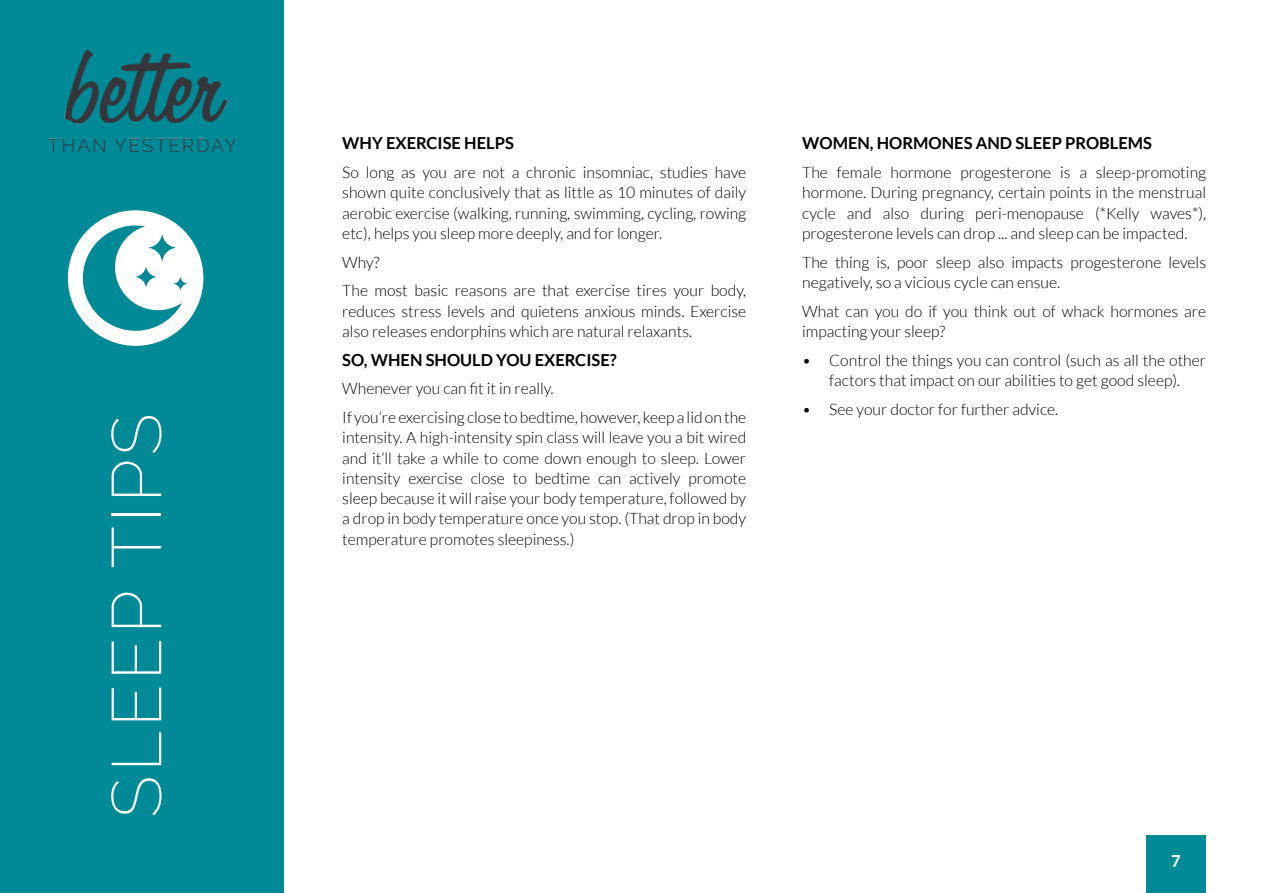
<style>
.page{position:relative;width:1263px;height:893px;background:#fff}
.page>*{position:absolute;margin:0;border:0;box-sizing:border-box;transform-origin:0 0}
.t1{font:200 69.9px "Raleway";letter-spacing:.05em;color:#fff}
.t2{font:700 16.5px "Lato";color:#000}
.t3{font:700 16.5px "Lato";color:#fff}
.t4{font:300 15.75px/20.2px "Lato";color:#000}
</style>
<div class="page">
<div style="left:1146px;top:836px;width:59px;height:57px;background:#008996"></div>
<div style="left:0;top:0;width:284px;height:893px;background:#008996"></div>
<img style="left:48px;top:50px;width:188px;height:102px">
<svg style="left:68px;top:210px;width:135px;height:136px"></svg>
<h1 class="t1" style="left:96px;top:818px;width:407px;rotate:-90deg">SLEEP TIPS</h1>
<p class="t2" style="left:342px;top:134px;width:173px">WHY EXERCISE HELPS</p>
<p class="t4" style="left:342px;top:162px;width:405px;text-align:justify">So long as you are not a chronic insomniac, studies have shown quite conclusively that as little as 10 minutes of daily aerobic exercise (walking, running, swimming, cycling, rowing etc), helps you sleep more deeply, and for longer.</p>
<p class="t4" style="left:342px;top:248px;width:405px;line-height:28.8px">Why?<br>The most basic reasons are that exercise tires your body,</p>
<p class="t4" style="left:342px;top:301px;width:405px">reduces stress levels and quietens anxious minds. Exercise also releases endorphins which are natural relaxants.</p>
<p class="t2" style="left:342px;top:350px;width:276px">SO, WHEN SHOULD YOU EXERCISE?</p>
<p class="t4" style="left:342px;top:374px;width:405px;line-height:28.8px">Whenever you can fit it in really.<br>If you’re exercising close to bedtime, however, keep a lid on the</p>
<p class="t4" style="left:342px;top:428px;width:405px;text-align:justify">intensity. A high-intensity spin class will leave you a bit wired and it’ll take a while to come down enough to sleep. Lower intensity exercise close to bedtime can actively promote sleep because it will raise your body temperature, followed by a drop in body temperature once you stop. (That drop in body temperature promotes sleepiness.)</p>
<p class="t2" style="left:802px;top:134px;width:351px">WOMEN, HORMONES AND SLEEP PROBLEMS</p>
<p class="t4" style="left:802px;top:162px;width:405px;text-align:justify">The female hormone progesterone is a sleep-promoting hormone. During pregnancy, certain points in the menstrual cycle and also during peri-menopause (*Kelly waves*), progesterone levels can drop ... and sleep can be impacted.</p>
<p class="t4" style="left:802px;top:252px;width:405px">The thing is, poor sleep also impacts progesterone levels negatively, so a vicious cycle can ensue.</p>
<p class="t4" style="left:802px;top:301px;width:405px">What can you do if you think out of whack hormones are impacting your sleep?</p>
<p class="t4" style="left:802px;top:350px;width:405px;text-align:center">• Control the things you can control (such as all the other factors that impact on our abilities to get good sleep).</p>
<p class="t4" style="left:802px;top:399px;width:258px">• See your doctor for further advice.</p>
<p class="t3" style="left:1171px;top:851px;width:11px">7</p>
</div>
